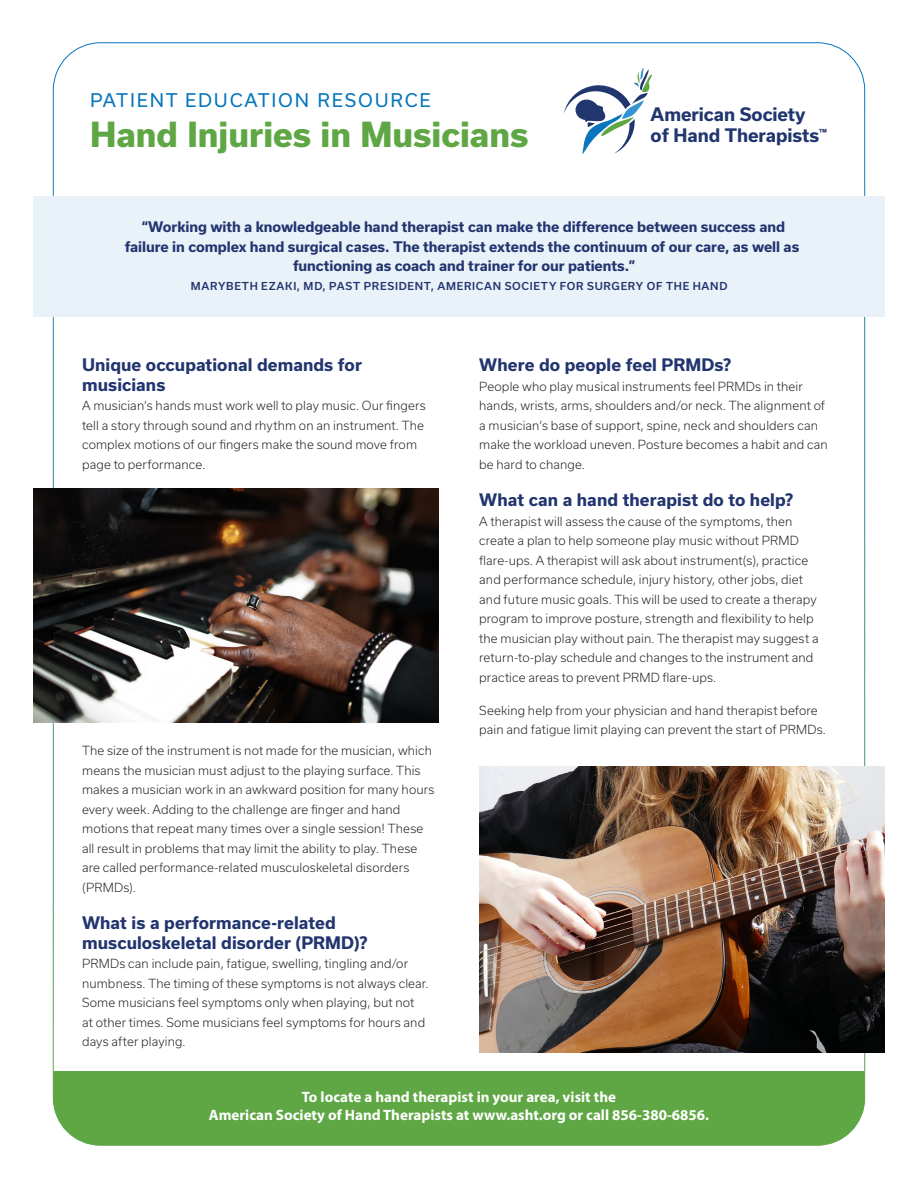
<style>
.page{position:relative;width:918px;height:1188px;background:#fff}
.page>*{position:absolute;margin:0;border:0;box-sizing:border-box;transform-origin:0 0}
.t1{font:800 33px "Usual";color:#5fa744}
.Heading__PER{font:18px "Usual";letter-spacing:.1em;color:#0575bc}
.t2{font:700 17.7px/21.3px "Usual";letter-spacing:-.005em;color:#21366f}
.Body{font:700 16.5px/19.5px "Usual";letter-spacing:.005em;color:#22356f}
.t3{font:700 15px/18px "Myriad Pro";color:#fff;text-align:center}
.t4{font:700 13.95px/19.5px "Usual";letter-spacing:-.005em;color:#22356f;text-align:center}
.Body-2{font:300 12px/19.5px "Usual";letter-spacing:.01em;color:#231f20}
.t5{font:500 10.5px "Usual";letter-spacing:.07em;color:#22356f}
</style>
<div class="page">
<div style="left:53px;top:1071px;width:812px;height:74px;background:#5fa744"></div>
<div style="left:33px;top:197px;width:852px;height:120px;background:#eaf2f9"></div>
<svg style="left:564px;top:68px;width:88px;height:87px"></svg>
<img style="left:479px;top:767px;width:406px;height:285px">
<img style="left:33px;top:488px;width:406px;height:235px">
<p class="Heading__PER" style="left:90px;top:90px;width:342px">PATIENT EDUCATION RESOURCE</p>
<p class="t1" style="left:90px;top:115px;width:440px">Hand Injuries in Musicians</p>
<h3 class="t2" style="left:651px;top:103px;width:178px">American Society of Hand Therapists<sup>™</sup></h3>
<p class="t4" style="left:125px;top:217px;width:676px">“Working with a knowledgeable hand therapist can make the difference between success and failure in complex hand surgical cases. The therapist extends the continuum of our care, as well as functioning as coach and trainer for our patients.”</p>
<p class="t5" style="left:191px;top:280px;width:538px">MARYBETH EZAKI, MD, PAST PRESIDENT, AMERICAN SOCIETY FOR SURGERY OF THE HAND</p>
<p class="Body" style="left:82px;top:356px;width:281px">Unique occupational demands for musicians</p>
<p class="Body-2" style="left:82px;top:396px;width:345px">A musician’s hands must work well to play music. Our fingers tell a story through sound and rhythm on an instrument. The complex motions of our fingers make the sound move from page to performance.</p>
<p class="Body-2" style="left:82px;top:741px;width:354px">The size of the instrument is not made for the musician, which means the musician must adjust to the playing surface. This makes a musician work in an awkward position for many hours every week. Adding to the challenge are finger and hand motions that repeat many times over a single session! These all result in problems that may limit the ability to play. These are called performance-related musculoskeletal disorders (PRMDs).</p>
<p class="Body" style="left:82px;top:913px;width:287px">What is a performance-related musculoskeletal disorder (PRMD)?</p>
<p class="Body-2" style="left:82px;top:954px;width:348px">PRMDs can include pain, fatigue, swelling, tingling and/or numbness. The timing of these symptoms is not always clear.<br>Some musicians feel symptoms only when playing, but not<br>at other times. Some musicians feel symptoms for hours and days after playing.</p>
<p class="Body" style="left:479px;top:356px;width:253px">Where do people feel PRMDs?</p>
<p class="Body-2" style="left:479px;top:377px;width:350px">People who play musical instruments feel PRMDs in their hands, wrists, arms, shoulders and/or neck. The alignment of a musician’s base of support, spine, neck and shoulders can make the workload uneven. Posture becomes a habit and can be hard to change.</p>
<p class="Body" style="left:479px;top:490px;width:316px">What can a hand therapist do to help?</p>
<p class="Body-2" style="left:479px;top:511px;width:341px">A therapist will assess the cause of the symptoms, then create a plan to help someone play music without PRMD flare-ups. A therapist will ask about instrument(s), practice and performance schedule, injury history, other jobs, diet and future music goals. This will be used to create a therapy program to improve posture, strength and flexibility to help the musician play without pain. The therapist may suggest a return-to-play schedule and changes to the instrument and practice areas to prevent PRMD flare-ups.</p>
<p class="Body-2" style="left:479px;top:700px;width:348px">Seeking help from your physician and hand therapist before pain and fatigue limit playing can prevent the start of PRMDs.</p>
<p class="t3" style="left:209px;top:1087px;width:502px">To locate a hand therapist in your area, visit the<br>American Society of Hand Therapists at www.asht.org or call 856-380-6856.</p>
</div>
